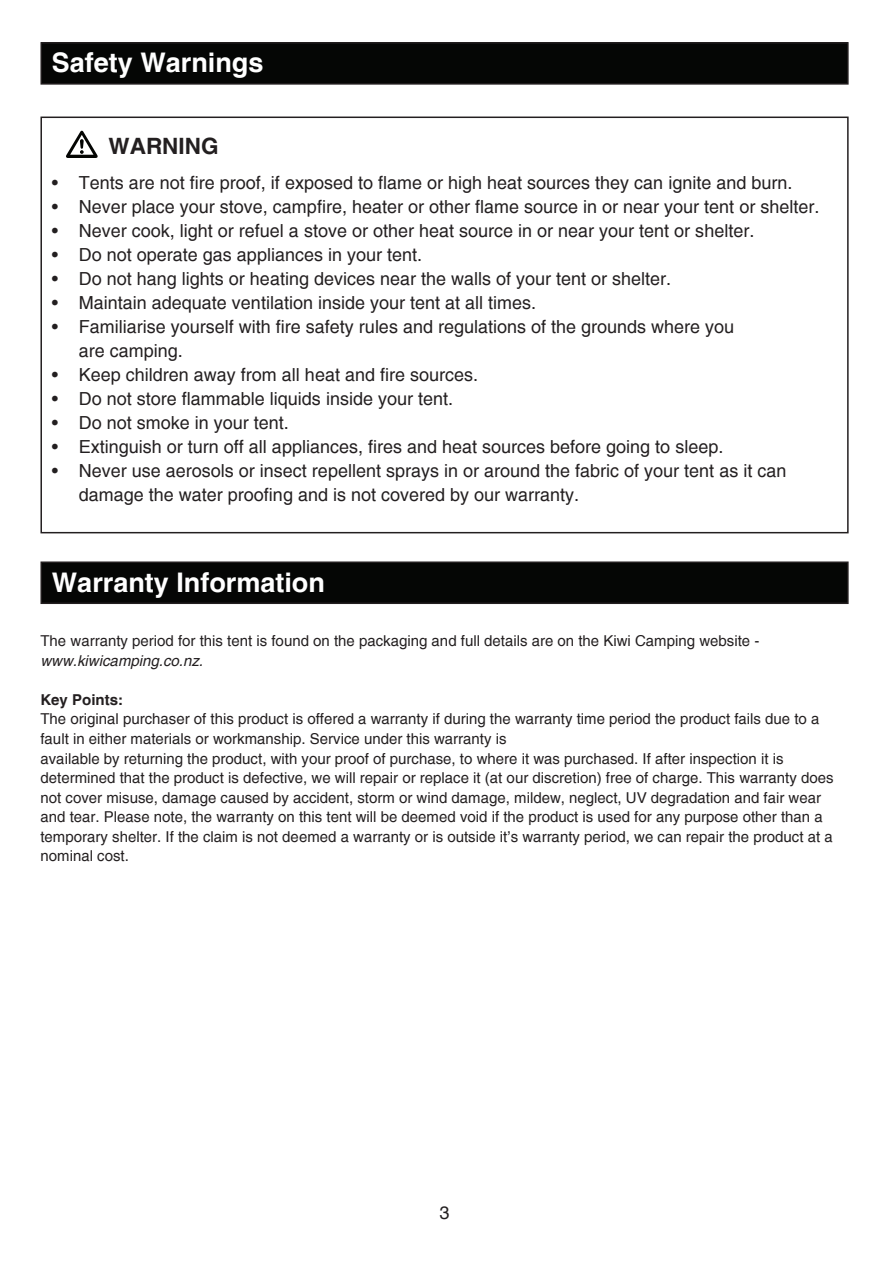
<style>
.page{position:relative;width:893px;height:1269px;background:#fff}
.page>*{position:absolute;margin:0;border:0;box-sizing:border-box;transform-origin:0 0}
.t1{font:700 27px "Helvetica";color:#fff}
.t2{font:700 22.5px "Helvetica";color:#231f20}
.t3{font:18px/24px "Helvetica";color:#231f20}
.t4{font:15px/19.5px "Helvetica";color:#231f20}
.t5{font:italic 15px "Helvetica";color:#231f20}
.t6{font:700 15px "Helvetica";color:#231f20}
</style>
<div class="page">
<div style="left:41px;top:43px;width:807px;height:41px;background:#050605"></div>
<div style="left:40px;top:42px;width:808px;height:43px;border:2px solid #231f20"></div>
<div style="left:40px;top:116px;width:808px;height:417px;border:2px solid #231f20"></div>
<svg style="left:66px;top:131px;width:32px;height:27px"></svg>
<div style="left:41px;top:562px;width:807px;height:41px;background:#050605"></div>
<div style="left:40px;top:561px;width:808px;height:43px;border:2px solid #231f20"></div>
<h1 class="t1" style="left:52px;top:46px;width:213px">Safety Warnings</h1>
<p class="t2" style="left:109px;top:132px;width:111px">WARNING</p>
<p class="t3" style="left:52px;top:171px;width:742px">• Tents are not fire proof, if exposed to flame or high heat sources they can ignite and burn.</p>
<p class="t3" style="left:52px;top:195px;width:769px">• Never place your stove, campfire, heater or other flame source in or near your tent or shelter.</p>
<p class="t3" style="left:52px;top:219px;width:704px">• Never cook, light or refuel a stove or other heat source in or near your tent or shelter.</p>
<p class="t3" style="left:52px;top:243px;width:372px">• Do not operate gas appliances in your tent.</p>
<p class="t3" style="left:52px;top:267px;width:621px">• Do not hang lights or heating devices near the walls of your tent or shelter.</p>
<p class="t3" style="left:52px;top:291px;width:486px">• Maintain adequate ventilation inside your tent at all times.</p>
<p class="t3" style="left:79px;top:315px;width:657px;text-indent:-27px">• Familiarise yourself with fire safety rules and regulations of the grounds where you are camping.</p>
<p class="t3" style="left:52px;top:363px;width:428px">• Keep children away from all heat and fire sources.</p>
<p class="t3" style="left:52px;top:387px;width:403px">• Do not store flammable liquids inside your tent.</p>
<p class="t3" style="left:52px;top:411px;width:239px">• Do not smoke in your tent.</p>
<p class="t3" style="left:52px;top:435px;width:673px">• Extinguish or turn off all appliances, fires and heat sources before going to sleep.</p>
<p class="t3" style="left:79px;top:459px;width:709px;text-indent:-27px">• Never use aerosols or insect repellent sprays in or around the fabric of your tent as it can damage the water proofing and is not covered by our warranty.</p>
<h1 class="t1" style="left:52px;top:565px;width:275px">Warranty Information</h1>
<p class="t4" style="left:40px;top:631px;width:720px">The warranty period for this tent is found on the packaging and full details are on the Kiwi Camping website -</p>
<p class="t5" style="left:40px;top:652px;width:164px">www.kiwicamping.co.nz.</p>
<p class="t6" style="left:40px;top:690px;width:84px">Key Points:</p>
<p class="t4" style="left:40px;top:709px;width:794px">The original purchaser of this product is offered a warranty if during the warranty time period the product fails due to a fault in either materials or workmanship. Service under this warranty is<br>available by returning the product, with your proof of purchase, to where it was purchased. If after inspection it is determined that the product is defective, we will repair or replace it (at our discretion) free of charge. This warranty does not cover misuse, damage caused by accident, storm or wind damage, mildew, neglect, UV degradation and fair wear and tear. Please note, the warranty on this tent will be deemed void if the product is used for any purpose other than a temporary shelter. If the claim is not deemed a warranty or is outside it’s warranty period, we can repair the product at a nominal cost.</p>
<p class="t3" style="left:439px;top:1200px;width:12px">3</p>
</div>
